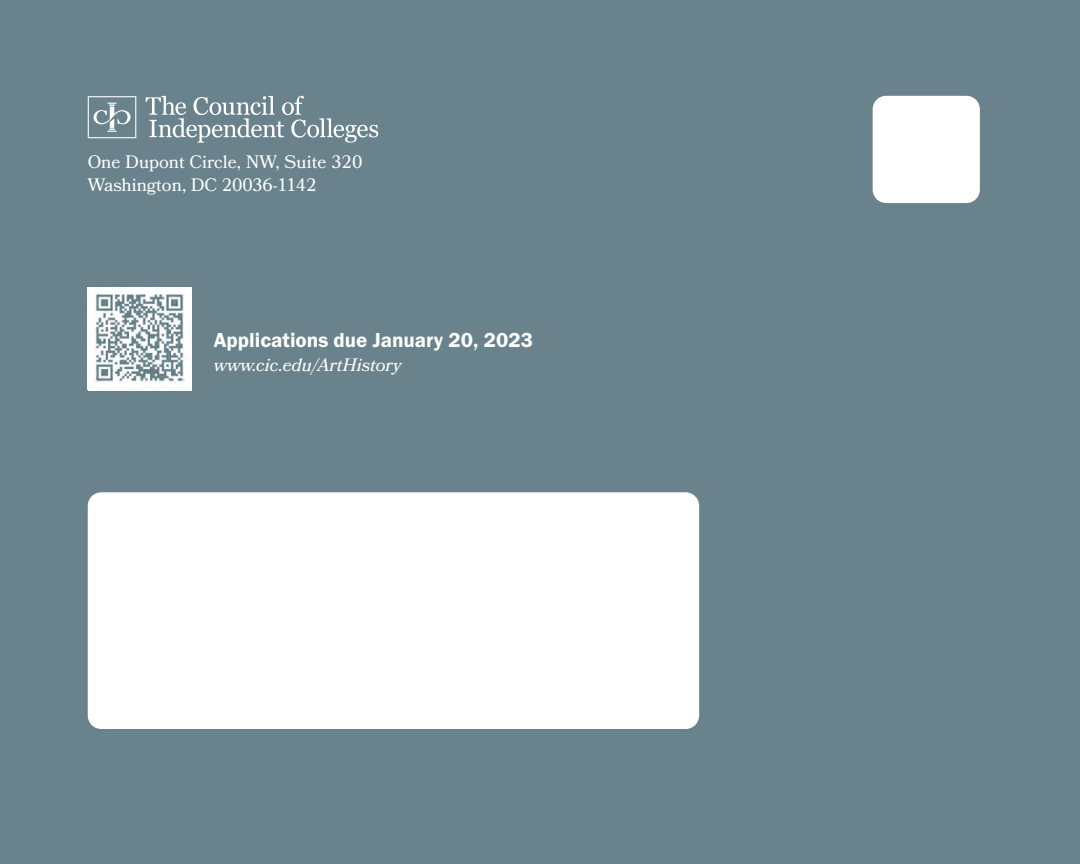
<style>
.page{position:relative;width:1080px;height:864px;background:#69828b}
.page>*{position:absolute;margin:0;border:0;box-sizing:border-box;transform-origin:0 0}
.run_text{font:21px "Franklin Gothic URW Dem";color:#fff}
.run_text-2{font:18px/22.5px "Bookmania";color:#fff}
.t1{font:italic 18px "Bookmania";color:#fff}
</style>
<div class="page">
<div style="left:873px;top:96px;width:107px;height:107px;background:#fff;border-radius:14px"></div>
<img style="left:88px;top:287px;width:103px;height:103px">
<div style="left:88px;top:492px;width:611px;height:237px;background:#fff;border-radius:14px"></div>
<svg style="left:88px;top:96px;width:48px;height:42px"></svg>
<svg style="left:146px;top:96px;width:232px;height:47px"></svg>
<p class="run_text-2" style="left:88px;top:151px;width:276px">One Dupont Circle, NW, Suite 320<br>Washington, DC 20036-1142</p>
<p class="run_text" style="left:214px;top:327px;width:321px">Applications due January 20, 2023</p>
<p class="t1" style="left:214px;top:354px;width:189px">www.cic.edu/ArtHistory</p>
</div>
